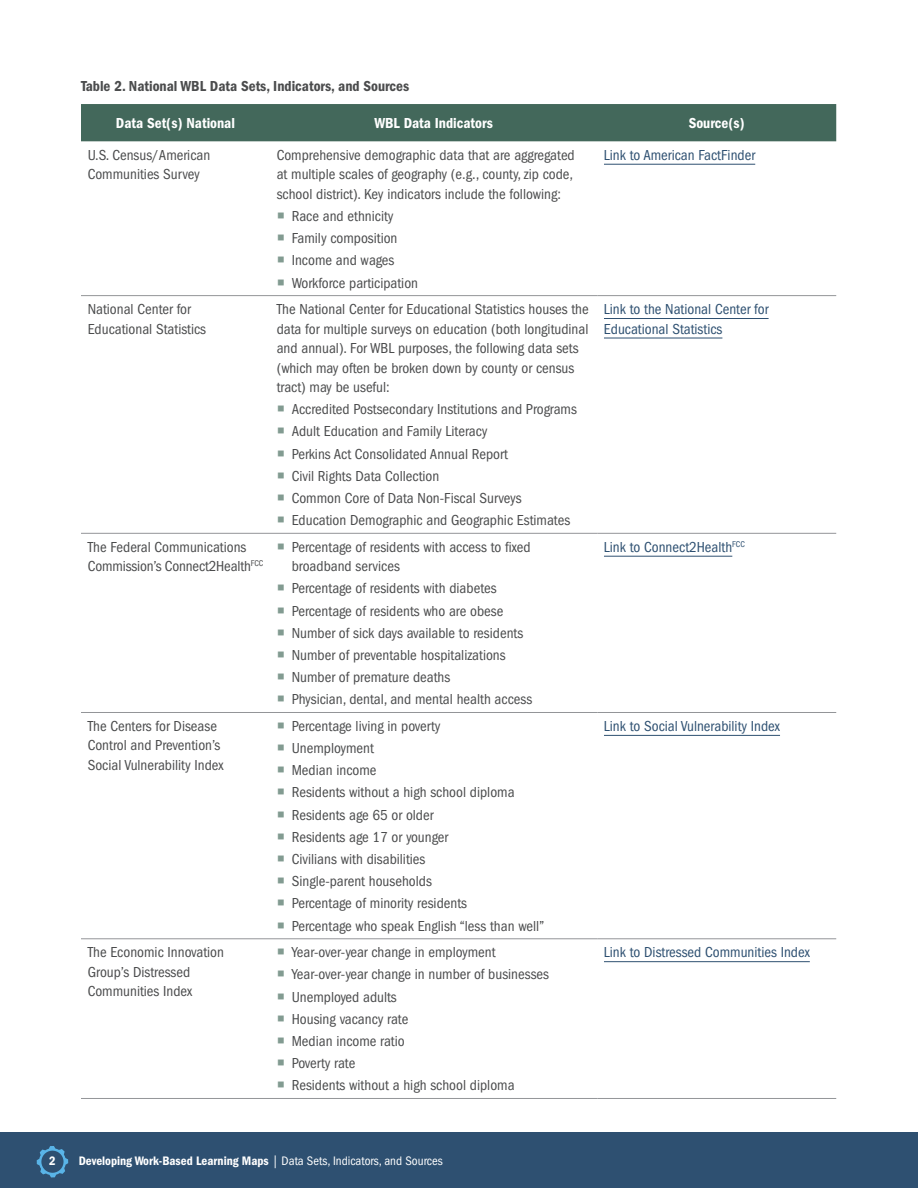
<style>
.page{position:relative;width:918px;height:1188px;background:#fff}
.page>*{position:absolute;margin:0;border:0;box-sizing:border-box;transform-origin:0 0}
.Table_Text{font:condensed 15px/19.5px "ITC Franklin Gothic Std";color:#4b4c4d}
.Table_Text-2{font:condensed 15px/19.5px "ITC Franklin Gothic Std";color:#2e5071}
.Table_Title{font:15px "ITC Franklin Gothic Std Dm Cd";color:#4b4c4d}
.Table_Heads{font:15px "ITC Franklin Gothic Std Dm Cd";color:#fff}
.t1{font:12.75px "ITC Franklin Gothic Std Dm Cd";color:#fff}
.s1{color:#829b91}
.s2{font-family:"ITC Franklin Gothic Std";font-stretch:condensed}
</style>
<div class="page">
<div style="left:0;top:1132px;width:918px;height:56px;background:#2e5071"></div>
<svg style="left:37px;top:1146px;width:31px;height:31px"></svg>
<div style="left:81px;top:104px;width:755px;height:37px;background:#43685b"></div>
<hr style="left:81px;top:295px;width:189px;height:1px;background:#939598">
<hr style="left:270px;top:295px;width:327px;height:1px;background:#939598">
<hr style="left:597px;top:295px;width:239px;height:1px;background:#939598">
<hr style="left:81px;top:533px;width:189px;height:1px;background:#939598">
<hr style="left:270px;top:533px;width:327px;height:1px;background:#939598">
<hr style="left:597px;top:533px;width:239px;height:1px;background:#939598">
<hr style="left:81px;top:712px;width:189px;height:1px;background:#939598">
<hr style="left:270px;top:712px;width:327px;height:1px;background:#939598">
<hr style="left:597px;top:712px;width:239px;height:1px;background:#939598">
<hr style="left:81px;top:938px;width:189px;height:1px;background:#939598">
<hr style="left:270px;top:938px;width:327px;height:1px;background:#939598">
<hr style="left:597px;top:938px;width:239px;height:1px;background:#939598">
<hr style="left:81px;top:1098px;width:189px;height:1px;background:#939598">
<hr style="left:270px;top:1098px;width:327px;height:1px;background:#939598">
<hr style="left:597px;top:1098px;width:239px;height:1px;background:#939598">
<hr style="left:604px;top:164px;width:151px;height:1px;background:#2e5071">
<hr style="left:604px;top:318px;width:165px;height:1px;background:#2e5071">
<hr style="left:604px;top:338px;width:118px;height:1px;background:#2e5071">
<hr style="left:604px;top:556px;width:128px;height:1px;background:#2e5071">
<hr style="left:604px;top:735px;width:176px;height:1px;background:#2e5071">
<hr style="left:604px;top:961px;width:206px;height:1px;background:#2e5071">
<p class="Table_Title" style="left:81px;top:78px;width:330px">Table 2. National WBL Data Sets, Indicators, and Sources</p>
<p class="Table_Heads" style="left:116px;top:114px;width:121px">Data Set(s) National</p>
<p class="Table_Heads" style="left:374px;top:114px;width:120px">WBL Data Indicators</p>
<p class="Table_Heads" style="left:689px;top:114px;width:58px">Source(s)</p>
<p class="Table_Text" style="left:88px;top:145px;width:124px">U.S. Census/American<br>Communities Survey</p>
<p class="Table_Text" style="left:277px;top:145px;width:300px;text-align:justify">Comprehensive demographic data that are aggregated at multiple scales of geography (e.g., county, zip code, school district). Key indicators include the following:</p>
<p class="Table_Text" style="left:277px;top:206px;width:118px"><span class="s1">○</span> Race and ethnicity</p>
<p class="Table_Text" style="left:277px;top:229px;width:122px"><span class="s1">○</span> Family composition</p>
<p class="Table_Text" style="left:277px;top:251px;width:119px"><span class="s1">○</span> Income and wages</p>
<p class="Table_Text" style="left:277px;top:273px;width:143px"><span class="s1">○</span> Workforce participation</p>
<p class="Table_Text-2" style="left:604px;top:145px;width:153px">Link to American FactFinder</p>
<p class="Table_Text" style="left:88px;top:299px;width:120px">National Center for<br>Educational Statistics</p>
<p class="Table_Text" style="left:277px;top:299px;width:314px">The National Center for Educational Statistics houses the data for multiple surveys on education (both longitudinal and annual). For WBL purposes, the following data sets (which may often be broken down by county or census tract) may be useful:</p>
<p class="Table_Text" style="left:277px;top:400px;width:302px"><span class="s1">○</span> Accredited Postsecondary Institutions and Programs</p>
<p class="Table_Text" style="left:277px;top:422px;width:212px"><span class="s1">○</span> Adult Education and Family Literacy</p>
<p class="Table_Text" style="left:277px;top:444px;width:233px"><span class="s1">○</span> Perkins Act Consolidated Annual Report</p>
<p class="Table_Text" style="left:277px;top:466px;width:164px"><span class="s1">○</span> Civil Rights Data Collection</p>
<p class="Table_Text" style="left:277px;top:488px;width:247px"><span class="s1">○</span> Common Core of Data Non-Fiscal Surveys</p>
<p class="Table_Text" style="left:277px;top:511px;width:295px"><span class="s1">○</span> Education Demographic and Geographic Estimates</p>
<p class="Table_Text" style="left:88px;top:537px;width:177px">The Federal Communications<br>Commission’s Connect2Health<sup>FCC</sup></p>
<p class="Table_Text" style="left:292px;top:537px;width:241px;text-indent:-15px"><span class="s1">○</span> Percentage of residents with access to fixed broadband services</p>
<p class="Table_Text" style="left:277px;top:579px;width:221px"><span class="s1">○</span> Percentage of residents with diabetes</p>
<p class="Table_Text" style="left:277px;top:601px;width:228px"><span class="s1">○</span> Percentage of residents who are obese</p>
<p class="Table_Text" style="left:277px;top:623px;width:248px"><span class="s1">○</span> Number of sick days available to residents</p>
<p class="Table_Text" style="left:277px;top:645px;width:231px"><span class="s1">○</span> Number of preventable hospitalizations</p>
<p class="Table_Text" style="left:277px;top:668px;width:175px"><span class="s1">○</span> Number of premature deaths</p>
<p class="Table_Text" style="left:277px;top:690px;width:257px"><span class="s1">○</span> Physician, dental, and mental health access</p>
<p class="Table_Text" style="left:88px;top:716px;width:137px">The Centers for Disease<br>Control and Prevention’s<br>Social Vulnerability Index</p>
<p class="Table_Text" style="left:277px;top:716px;width:165px"><span class="s1">○</span> Percentage living in poverty</p>
<p class="Table_Text" style="left:277px;top:739px;width:99px"><span class="s1">○</span> Unemployment</p>
<p class="Table_Text" style="left:277px;top:761px;width:101px"><span class="s1">○</span> Median income</p>
<p class="Table_Text" style="left:277px;top:783px;width:239px"><span class="s1">○</span> Residents without a high school diploma</p>
<p class="Table_Text" style="left:277px;top:805px;width:158px"><span class="s1">○</span> Residents age 65 or older</p>
<p class="Table_Text" style="left:277px;top:827px;width:173px"><span class="s1">○</span> Residents age 17 or younger</p>
<p class="Table_Text" style="left:277px;top:850px;width:150px"><span class="s1">○</span> Civilians with disabilities</p>
<p class="Table_Text" style="left:277px;top:872px;width:157px"><span class="s1">○</span> Single-parent households</p>
<p class="Table_Text" style="left:277px;top:894px;width:192px"><span class="s1">○</span> Percentage of minority residents</p>
<p class="Table_Text" style="left:277px;top:916px;width:269px"><span class="s1">○</span> Percentage who speak English “less than well”</p>
<p class="Table_Text" style="left:88px;top:943px;width:138px">The Economic Innovation<br>Group’s Distressed<br>Communities Index</p>
<p class="Table_Text" style="left:277px;top:943px;width:220px"><span class="s1">○</span> Year-over-year change in employment</p>
<p class="Table_Text" style="left:277px;top:965px;width:274px"><span class="s1">○</span> Year-over-year change in number of businesses</p>
<p class="Table_Text" style="left:277px;top:987px;width:122px"><span class="s1">○</span> Unemployed adults</p>
<p class="Table_Text" style="left:277px;top:1009px;width:133px"><span class="s1">○</span> Housing vacancy rate</p>
<p class="Table_Text" style="left:277px;top:1031px;width:130px"><span class="s1">○</span> Median income ratio</p>
<p class="Table_Text" style="left:277px;top:1054px;width:80px"><span class="s1">○</span> Poverty rate</p>
<p class="Table_Text" style="left:277px;top:1076px;width:239px"><span class="s1">○</span> Residents without a high school diploma</p>
<p class="Table_Text-2" style="left:604px;top:299px;width:166px">Link to the National Center for<br>Educational Statistics</p>
<p class="Table_Text-2" style="left:604px;top:537px;width:142px">Link to Connect2Health<sup>FCC</sup></p>
<p class="Table_Text-2" style="left:604px;top:716px;width:178px">Link to Social Vulnerability Index</p>
<p class="Table_Text-2" style="left:604px;top:943px;width:207px">Link to Distressed Communities Index</p>
<p class="t1" style="left:49px;top:1154px;width:8px">2</p>
<p class="t1" style="left:79px;top:1154px;width:366px">Developing Work-Based Learning Maps <span class="s2">| Data Sets, Indicators, and Sources</span></p>
</div>
